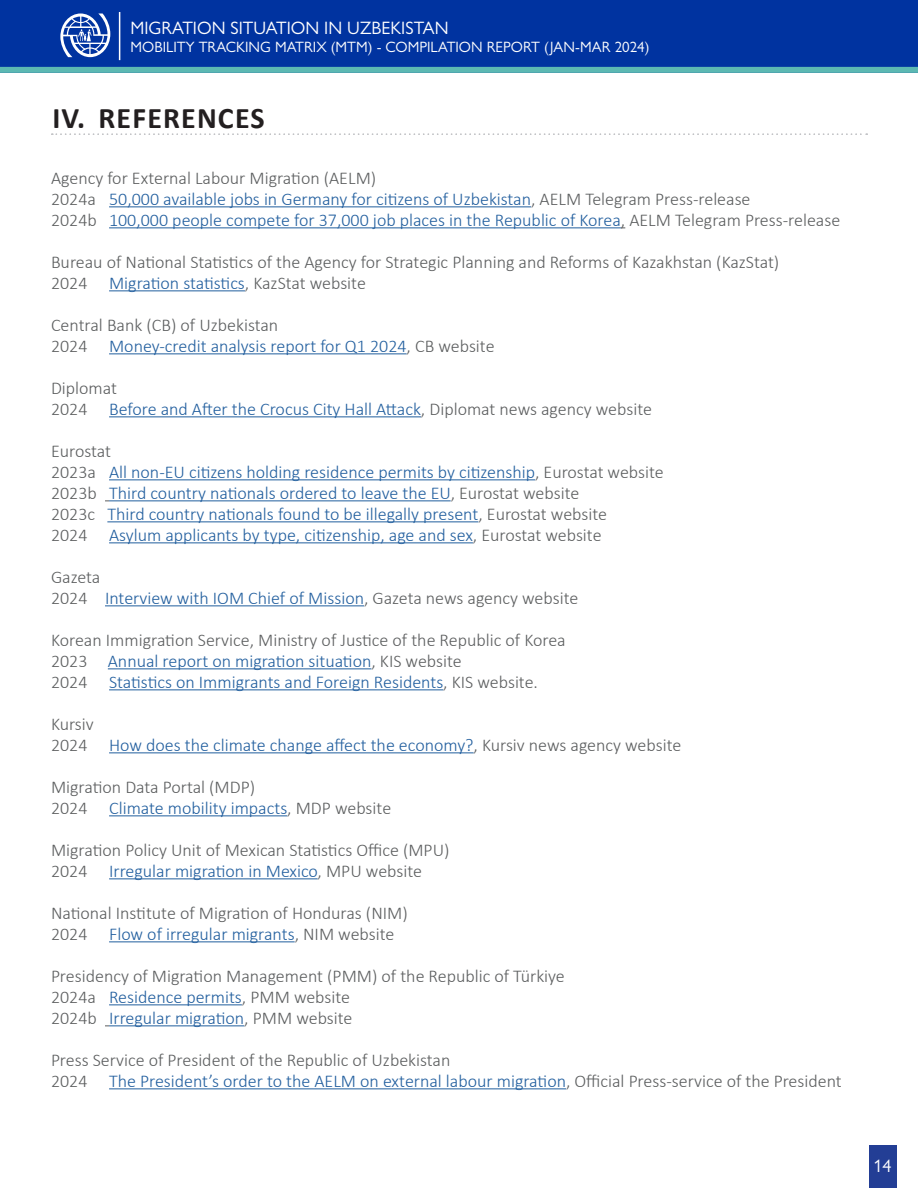
<style>
.page{position:relative;width:918px;height:1188px;background:#fff}
.page>*{position:absolute;margin:0;border:0;box-sizing:border-box;transform-origin:0 0}
.t1{font:700 30px "Calibri";letter-spacing:.04em;color:#231f20}
.Paragraph_Style_1{font:300 18px "Calibri";color:#215e9e}
.Paragraph_Style_1-2{font:300 18px "Calibri";color:#5b5d5e}
.t2{font:18px "Gill Sans Nova";color:#fff}
.t3{font:15px "Gill Sans Nova";color:#fff}
.s1{color:#5b5d5e}
.s2{color:#215e9e}
</style>
<div class="page">
<div style="left:0;top:0;width:918px;height:72px;background:#0033a0"></div>
<div style="left:0;top:67px;width:918px;height:6px;background:#5cb8b2"></div>
<hr style="left:119px;top:12px;width:1px;height:48px;background:#fff">
<div style="left:869px;top:1145px;width:27px;height:42px;background:#233e95"></div>
<svg style="left:60px;top:13px;width:50px;height:44px"></svg>
<hr style="left:109px;top:206px;width:422px;height:1px;background:#215e9e">
<hr style="left:109px;top:227px;width:512px;height:1px;background:#215e9e">
<hr style="left:109px;top:290px;width:136px;height:1px;background:#215e9e">
<hr style="left:109px;top:353px;width:298px;height:1px;background:#215e9e">
<hr style="left:109px;top:416px;width:312px;height:1px;background:#215e9e">
<hr style="left:109px;top:479px;width:426px;height:1px;background:#215e9e">
<hr style="left:109px;top:500px;width:342px;height:1px;background:#215e9e">
<hr style="left:107px;top:521px;width:371px;height:1px;background:#215e9e">
<hr style="left:109px;top:542px;width:364px;height:1px;background:#215e9e">
<hr style="left:105px;top:605px;width:259px;height:1px;background:#215e9e">
<hr style="left:108px;top:668px;width:263px;height:1px;background:#215e9e">
<hr style="left:109px;top:689px;width:334px;height:1px;background:#215e9e">
<hr style="left:109px;top:752px;width:365px;height:1px;background:#215e9e">
<hr style="left:109px;top:815px;width:178px;height:1px;background:#215e9e">
<hr style="left:109px;top:878px;width:209px;height:1px;background:#215e9e">
<hr style="left:109px;top:941px;width:186px;height:1px;background:#215e9e">
<hr style="left:109px;top:1004px;width:133px;height:1px;background:#215e9e">
<hr style="left:109px;top:1025px;width:135px;height:1px;background:#215e9e">
<hr style="left:109px;top:1088px;width:457px;height:1px;background:#215e9e">
<svg style="left:52px;top:133px;width:815px;height:2px"></svg>
<p class="t2" style="left:130px;top:17px;width:320px">MIGRATION SITUATION IN UZBEKISTAN</p>
<p class="t3" style="left:130px;top:38px;width:520px">MOBILITY TRACKING MATRIX (MTM) - COMPILATION REPORT (JAN-MAR 2024)</p>
<p class="t1" style="left:52px;top:96px;width:214px">IV. REFERENCES</p>
<p class="Paragraph_Style_1-2" style="left:51px;top:166px;width:327px">Agency for External Labour Migration (AELM)</p>
<p class="Paragraph_Style_1" style="left:51px;top:187px;width:701px"><span class="s1">2024a</span> 50,000 available jobs in Germany for citizens of Uzbekistan<span class="s1">, AELM Telegram Press-release</span></p>
<p class="Paragraph_Style_1" style="left:51px;top:208px;width:791px"><span class="s1">2024b</span> 100,000 people compete for 37,000 job places in the Republic of Korea<span class="s1">, AELM Telegram Press-release</span></p>
<p class="Paragraph_Style_1-2" style="left:51px;top:250px;width:730px">Bureau of National Statistics of the Agency for Strategic Planning and Reforms of Kazakhstan (KazStat)</p>
<p class="Paragraph_Style_1-2" style="left:51px;top:271px;width:316px">2024 <span class="s2">Migration statistics</span>, KazStat website</p>
<p class="Paragraph_Style_1-2" style="left:51px;top:313px;width:229px">Central Bank (CB) of Uzbekistan</p>
<p class="Paragraph_Style_1" style="left:51px;top:334px;width:445px"><span class="s1">2024</span> Money-credit analysis report for Q1 2024<span class="s1">, CB website</span></p>
<p class="Paragraph_Style_1-2" style="left:51px;top:376px;width:68px">Diplomat</p>
<p class="Paragraph_Style_1" style="left:51px;top:397px;width:602px"><span class="s1">2024</span> Before and After the Crocus City Hall Attack<span class="s1">, Diplomat news agency website</span></p>
<p class="Paragraph_Style_1-2" style="left:51px;top:439px;width:62px">Eurostat</p>
<p class="Paragraph_Style_1" style="left:51px;top:460px;width:614px"><span class="s1">2023a</span> All non-EU citizens holding residence permits by citizenship<span class="s1">, Eurostat website</span></p>
<p class="Paragraph_Style_1" style="left:51px;top:481px;width:530px"><span class="s1">2023b</span> Third country nationals ordered to leave the EU<span class="s1">, Eurostat website</span></p>
<p class="Paragraph_Style_1" style="left:51px;top:502px;width:558px"><span class="s1">2023c</span> Third country nationals found to be illegally present<span class="s1">, Eurostat website</span></p>
<p class="Paragraph_Style_1" style="left:51px;top:523px;width:552px"><span class="s1">2024</span> Asylum applicants by type, citizenship, age and sex<span class="s1">, Eurostat website</span></p>
<p class="Paragraph_Style_1-2" style="left:51px;top:565px;width:51px">Gazeta</p>
<p class="Paragraph_Style_1" style="left:51px;top:586px;width:529px"><span class="s1">2024</span> Interview with IOM Chief of Mission<span class="s1">, Gazeta news agency website</span></p>
<p class="Paragraph_Style_1-2" style="left:51px;top:628px;width:516px">Korean Immigration Service, Ministry of Justice of the Republic of Korea</p>
<p class="Paragraph_Style_1" style="left:51px;top:649px;width:412px"><span class="s1">2023</span> Annual report on migration situation<span class="s1">, KIS website</span></p>
<p class="Paragraph_Style_1" style="left:51px;top:670px;width:488px"><span class="s1">2024</span> Statistics on Immigrants and Foreign Residents<span class="s1">, KIS website.</span></p>
<p class="Paragraph_Style_1-2" style="left:51px;top:712px;width:44px">Kursiv</p>
<p class="Paragraph_Style_1" style="left:51px;top:733px;width:632px"><span class="s1">2024</span> How does the climate change affect the economy?<span class="s1">, Kursiv news agency website</span></p>
<p class="Paragraph_Style_1-2" style="left:51px;top:775px;width:206px">Migration Data Portal (MDP)</p>
<p class="Paragraph_Style_1" style="left:51px;top:796px;width:342px"><span class="s1">2024</span> Climate mobility impacts<span class="s1">, MDP website</span></p>
<p class="Paragraph_Style_1-2" style="left:51px;top:838px;width:400px">Migration Policy Unit of Mexican Statistics Office (MPU)</p>
<p class="Paragraph_Style_1" style="left:51px;top:859px;width:373px"><span class="s1">2024</span> Irregular migration in Mexico<span class="s1">, MPU website</span></p>
<p class="Paragraph_Style_1-2" style="left:51px;top:901px;width:358px">National Institute of Migration of Honduras (NIM)</p>
<p class="Paragraph_Style_1" style="left:51px;top:922px;width:345px"><span class="s1">2024</span> Flow of irregular migrants<span class="s1">, NIM website</span></p>
<p class="Paragraph_Style_1-2" style="left:51px;top:964px;width:515px">Presidency of Migration Management (PMM) of the Republic of Türkiye</p>
<p class="Paragraph_Style_1-2" style="left:51px;top:985px;width:301px">2024a <span class="s2">Residence permits</span>, PMM website</p>
<p class="Paragraph_Style_1" style="left:51px;top:1006px;width:303px"><span class="s1">2024b</span> Irregular migration<span class="s1">, PMM website</span></p>
<p class="Paragraph_Style_1-2" style="left:51px;top:1048px;width:401px">Press Service of President of the Republic of Uzbekistan</p>
<p class="Paragraph_Style_1" style="left:51px;top:1069px;width:792px"><span class="s1">2024</span> The President’s order to the AELM on external labour migration<span class="s1">, Official Press-service of the President</span></p>
<p class="t2" style="left:874px;top:1155px;width:19px">14</p>
</div>
